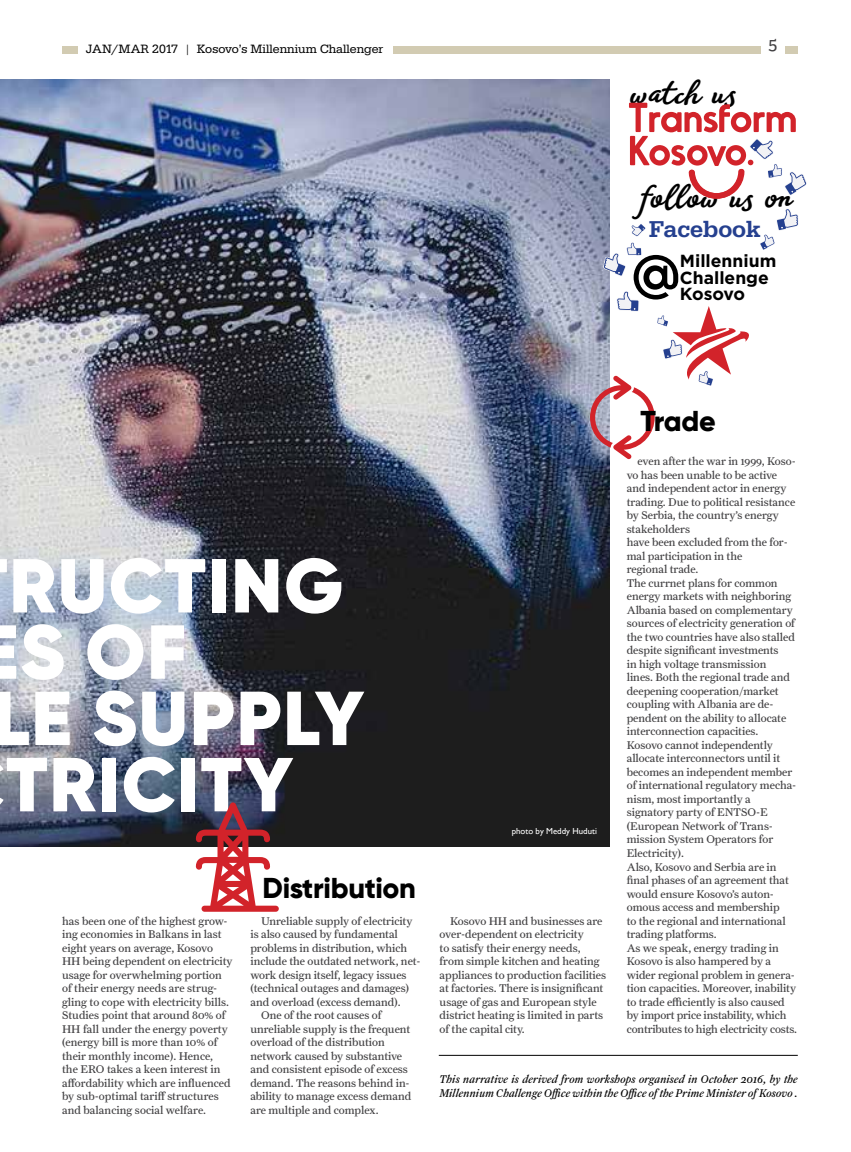
<style>
.page{position:relative;width:851px;height:1152px;background:#fff}
.page>*{position:absolute;margin:0;border:0;box-sizing:border-box;transform-origin:0 0}
.t1{font:900 76.25px "Gilroy";letter-spacing:.02em;color:#fff}
.t2{font:700 55px "Acrom";color:#000}
.t3{font:800 36.25px "Amberly";color:#000}
.t4{font:800 28.75px "Gilroy";letter-spacing:-.01em;color:#000}
.t5{font:500 23.75px "Serifa DOT";color:#25408f}
.t6{font:700 17.5px/16.2px "Gotham";color:#000}
.t7{font:17.5px "Adelle";color:#414042}
.t8{font:12.5px "Serifa TOT";color:#000}
.t9{font:11.25px/13.5px "Farnham Text";color:#414042}
.t10{font:italic 11.25px/13.5px "Farnham Text";letter-spacing:.01em;color:#000}
.t11{font:8.75px "Gill Sans";color:#fff}
</style>
<div class="page">
<img style="left:0;top:80px;width:609px;height:766px">
<div style="left:393px;top:46px;width:367px;height:7px;background:#d2cbb2"></div>
<div style="left:62px;top:46px;width:15px;height:7px;background:#d2cbb2"></div>
<div style="left:785px;top:46px;width:12px;height:7px;background:#d2cbb2"></div>
<svg style="left:196px;top:802px;width:83px;height:109px"></svg>
<svg style="left:760px;top:209px;width:38px;height:41px"></svg>
<svg style="left:629px;top:103px;width:178px;height:96px"></svg>
<svg style="left:602px;top:223px;width:43px;height:53px"></svg>
<svg style="left:590px;top:291px;width:159px;height:168px"></svg>
<hr style="left:438px;top:1055px;width:359px;height:1px;background:#000">
<p class="t8" style="left:86px;top:42px;width:299px">JAN/MAR 2017 | Kosovo’s Millennium Challenger</p>
<h3 class="t3" style="left:631px;top:70px;width:107px">watch us</h3>
<h3 class="t7" style="left:768px;top:33px;width:10px">5</h3>
<h3 class="t3" style="left:642px;top:174px;width:153px">follow us on</h3>
<h3 class="t6" style="left:679px;top:253px;width:98px">Millennium<br>Challenge</h3>
<h3 class="t5" style="left:648px;top:215px;width:113px">Facebook</h3>
<h2 class="t2" style="left:630px;top:233px;width:52px">@</h2>
<h3 class="t6" style="left:679px;top:285px;width:67px">Kosovo</h3>
<h3 class="t4" style="left:640px;top:403px;width:77px">Trade</h3>
<p class="t9" style="left:626px;top:454px;width:172px;text-indent:11px">even after the war in 1999, Koso&shy;vo has been unable to be active and independent actor in energy trading. Due to political resistance by Serbia, the country’s energy stakeholders<br>have been excluded from the for&shy;mal participation in the<br>regional trade.<br>The currnet plans for common energy markets with neighboring<br>Albania based on complementary sources of electricity generation of the two countries have also stalled despite significant investments<br>in high voltage transmission<br>lines. Both the regional trade and deepening cooperation/market coupling with Albania are de&shy;pendent on the ability to allocate interconnection capacities.<br>Kosovo cannot independently allocate interconnectors until it becomes an independent member of international regulatory mecha&shy;nism, most importantly a signatory party of ENTSO-E (European Network of Trans&shy;mission System Operators for<br>Electricity).<br>Also, Kosovo and Serbia are in final phases of an agreement that would ensure Kosovo’s auton&shy;omous access and membership<br>to the regional and international trading platforms.<br>As we speak, energy trading in<br>Kosovo is also hampered by a wider regional problem in genera&shy;tion capacities. Moreover, inability to trade efficiently is also caused by import price instability, which contributes to high electricity costs.</p>
<p class="t10" style="left:439px;top:1072px;width:360px">This narrative is derived from workshops organised in October 2016, by the<br>Millennium Challenge Office within the Office of the Prime Minister of Kosovo .</p>
<h1 class="t1" style="left:9px;top:537px;width:336px">RUCTING</h1>
<h1 class="t1" style="left:20px;top:603px;width:168px">S OF</h1>
<h1 class="t1" style="left:-7px;top:670px;width:373px">LE SUPPLY</h1>
<h1 class="t1" style="left:6px;top:736px;width:289px">TRICITY</h1>
<p class="t11" style="left:511px;top:825px;width:87px">photo by Meddy Huduti</p>
<h3 class="t4" style="left:262px;top:869px;width:155px">Distribution</h3>
<p class="t9" style="left:62px;top:913px;width:172px">has been one of the highest grow&shy;ing economies in Balkans in last eight years on average, Kosovo<br>HH being dependent on electricity usage for overwhelming portion of their energy needs are strug&shy;gling to cope with electricity bills.<br>Studies point that around 80% of<br>HH fall under the energy poverty (energy bill is more than 10% of their monthly income). Hence,<br>the ERO takes a keen interest in affordability which are influenced by sub-optimal tariff structures and balancing social welfare.</p>
<p class="t9" style="left:439px;top:913px;width:168px;text-indent:11px">Kosovo HH and businesses are over-dependent on electricity<br>to satisfy their energy needs, from simple kitchen and heating appliances to production facilities at factories. There is insignificant usage of gas and European style district heating is limited in parts of the capital city.</p>
<p class="t9" style="left:261px;top:913px;width:153px">Unreliable supply of electricity</p>
<p class="t9" style="left:250px;top:927px;width:149px">is also caused by fundamental</p>
<p class="t9" style="left:250px;top:940px;width:158px">problems in distribution, which</p>
<p class="t9" style="left:250px;top:954px;width:172px">include the outdated network, net-</p>
<p class="t9" style="left:250px;top:967px;width:158px">work design itself, legacy issues</p>
<p class="t9" style="left:250px;top:981px;width:160px">(technical outages and damages)</p>
<p class="t9" style="left:250px;top:994px;width:152px">and overload (excess demand).</p>
<p class="t9" style="left:261px;top:1008px;width:122px">One of the root causes of</p>
<p class="t9" style="left:250px;top:1021px;width:161px">unreliable supply is the frequent</p>
<p class="t9" style="left:250px;top:1035px;width:136px">overload of the distribution</p>
<p class="t9" style="left:250px;top:1048px;width:153px">network caused by substantive</p>
<p class="t9" style="left:250px;top:1062px;width:159px">and consistent episode of excess</p>
<p class="t9" style="left:250px;top:1075px;width:161px">demand. The reasons behind in-</p>
<p class="t9" style="left:250px;top:1089px;width:162px">ability to manage excess demand</p>
<p class="t9" style="left:250px;top:1102px;width:130px">are multiple and complex.</p>
</div>
